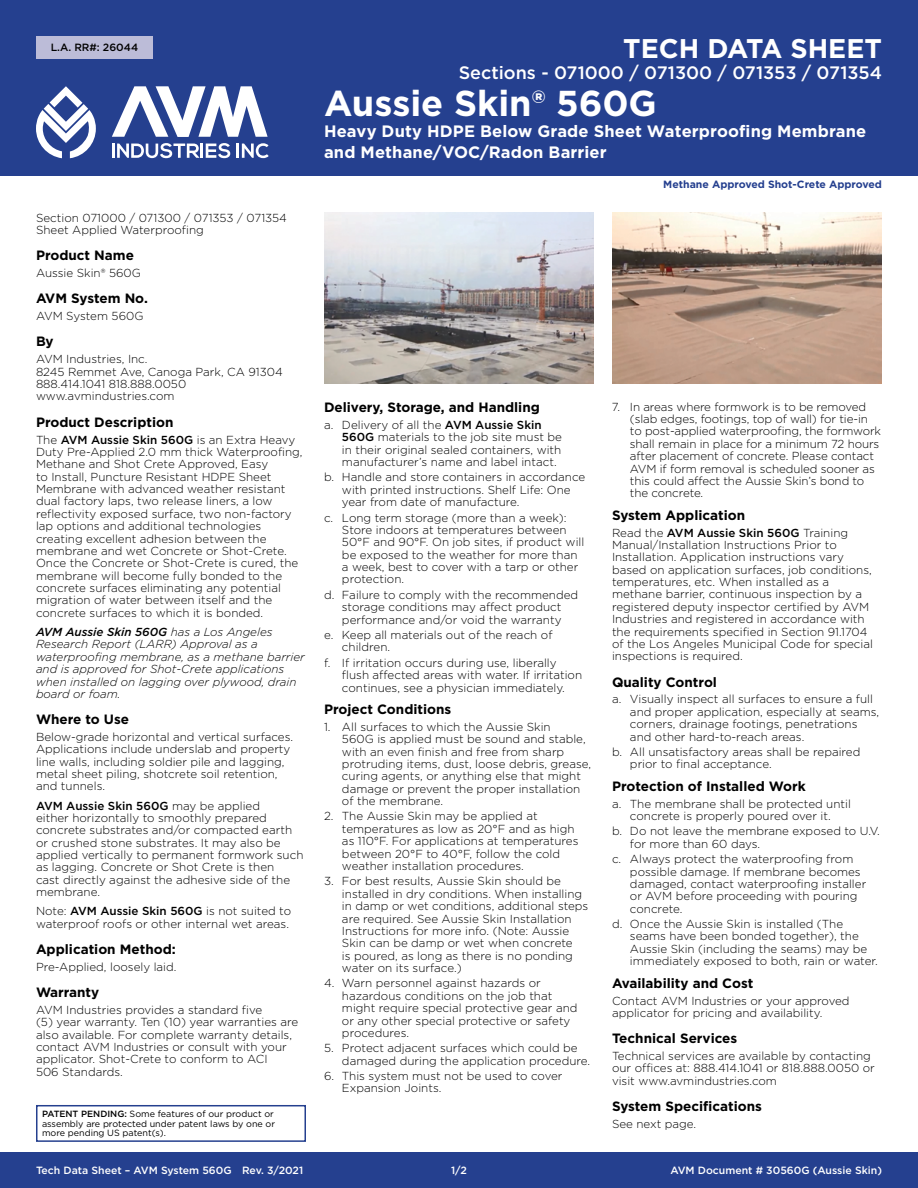
<style>
.page{position:relative;width:918px;height:1188px;background:#fff}
.page>*{position:absolute;margin:0;border:0;box-sizing:border-box;transform-origin:0 0}
.t1{font:700 36px "Gotham";color:#fff}
.t2{font:700 27px "Gotham";color:#fff}
.t3{font:500 18px "Gotham";color:#fff}
.t4{font:700 16.5px/21px "Gotham";letter-spacing:.01em;color:#fff}
.t5{font:700 13.5px "Gotham";color:#000}
.t6{font:300 11.7px/12.5px "Gotham";color:#000}
.t7{font:italic 300 11.7px/12.5px "Gotham";color:#000}
.t8{font:500 10.5px "Gotham";color:#fff}
.t9{font:700 10.5px "Gotham";color:#25408f}
.t10{font:500 10.5px "Gotham";color:#000}
.t11{font:9px/9.3px "Gotham";color:#000}
.s1{font-weight:500}
</style>
<div class="page">
<div style="left:0;top:1152px;width:918px;height:36px;background:#25408f"></div>
<img style="left:612px;top:212px;width:270px;height:171px">
<svg style="left:324px;top:212px;width:270px;height:171px"></svg>
<div style="left:0;top:0;width:918px;height:176px;background:#25408f"></div>
<svg style="left:36px;top:86px;width:60px;height:72px"></svg>
<svg style="left:242px;top:143px;width:27px;height:15px"></svg>
<hr style="left:236px;top:144px;width:3px;height:14px;background:#fff">
<svg style="left:112px;top:143px;width:118px;height:15px"></svg>
<svg style="left:112px;top:86px;width:156px;height:51px"></svg>
<div style="left:36px;top:36px;width:117px;height:22px;background:#bcbcd8"></div>
<div style="left:36px;top:1105px;width:270px;height:37px;border:2px solid #25408f"></div>
<p class="t10" style="left:51px;top:41px;width:89px">L.A. RR#: 26044</p>
<p class="t6" style="left:36px;top:211px;width:253px">Section 071000 / 071300 / 071353 / 071354<br>Sheet Applied Waterproofing</p>
<p class="t5" style="left:36px;top:246px;width:100px">Product Name</p>
<p class="t6" style="left:36px;top:266px;width:106px">Aussie Skin® 560G</p>
<p class="t5" style="left:36px;top:290px;width:113px">AVM System No.</p>
<p class="t6" style="left:36px;top:309px;width:109px">AVM System 560G</p>
<p class="t5" style="left:36px;top:333px;width:19px">By</p>
<p class="t6" style="left:36px;top:353px;width:248px">AVM Industries, Inc.<br>8245 Remmet Ave, Canoga Park, CA 91304<br>888.414.1041 818.888.0050 www.avmindustries.com</p>
<p class="t5" style="left:36px;top:413px;width:139px">Product Description</p>
<p class="t6" style="left:36px;top:433px;width:268px">The <span class="s1">AVM Aussie Skin 560G</span> is an Extra Heavy Duty Pre-Applied 2.0 mm thick Waterproofing, Methane and Shot Crete Approved, Easy<br>to Install, Puncture Resistant HDPE Sheet Membrane with advanced weather resistant dual factory laps, two release liners, a low reflectivity exposed surface, two non-factory lap options and additional technologies creating excellent adhesion between the membrane and wet Concrete or Shot-Crete.<br>Once the Concrete or Shot-Crete is cured, the membrane will become fully bonded to the concrete surfaces eliminating any potential migration of water between itself and the concrete surfaces to which it is bonded.</p>
<p class="t7" style="left:36px;top:625px;width:270px"><span class="s1">AVM Aussie Skin 560G</span> has a Los Angeles Research Report (LARR) Approval as a waterproofing membrane, as a methane barrier and is approved for Shot-Crete applications when installed on lagging over plywood, drain board or foam.</p>
<p class="t5" style="left:36px;top:710px;width:95px">Where to Use</p>
<p class="t6" style="left:36px;top:730px;width:259px">Below-grade horizontal and vertical surfaces.<br>Applications include underslab and property line walls, including soldier pile and lagging, metal sheet piling, shotcrete soil retention, and tunnels.</p>
<p class="t6" style="left:36px;top:799px;width:269px"><span class="s1">AVM Aussie Skin 560G</span> may be applied<br>either horizontally to smoothly prepared concrete substrates and/or compacted earth or crushed stone substrates. It may also be applied vertically to permanent formwork such as lagging. Concrete or Shot Crete is then<br>cast directly against the adhesive side of the membrane.</p>
<p class="t6" style="left:36px;top:905px;width:257px">Note: <span class="s1">AVM Aussie Skin 560G</span> is not suited to waterproof roofs or other internal wet areas.</p>
<p class="t5" style="left:36px;top:940px;width:141px">Application Method:</p>
<p class="t6" style="left:36px;top:960px;width:142px">Pre-Applied, loosely laid.</p>
<p class="t5" style="left:36px;top:983px;width:65px">Warranty</p>
<p class="t6" style="left:36px;top:1003px;width:264px">AVM Industries provides a standard five<br>(5) year warranty. Ten (10) year warranties are also available. For complete warranty details, contact AVM Industries or consult with your applicator. Shot-Crete to conform to ACI<br>506 Standards.</p>
<p class="t11" style="left:42px;top:1109px;width:235px"><span class="s1">PATENT PENDING:</span> Some features of our product or assembly are protected under patent laws by one or more pending US patent(s).</p>
<h2 class="t2" style="left:623px;top:30px;width:260px">TECH DATA SHEET</h2>
<h3 class="t3" style="left:459px;top:61px;width:425px">Sections - 071000 / 071300 / 071353 / 071354</h3>
<h1 class="t1" style="left:324px;top:80px;width:334px">Aussie Skin® 560G</h1>
<h3 class="t4" style="left:324px;top:121px;width:544px">Heavy Duty HDPE Below Grade Sheet Waterproofing Membrane and Methane/VOC/Radon Barrier</h3>
<p class="t9" style="left:663px;top:178px;width:220px">Methane Approved Shot‑Crete Approved</p>
<p class="t5" style="left:324px;top:398px;width:217px">Delivery, Storage, and Handling</p>
<p class="t6" style="left:342px;top:418px;width:222px;text-indent:-18px">a. Delivery of all the <span class="s1">AVM Aussie Skin 560G</span> materials to the job site must be in their original sealed containers, with manufacturer’s name and label intact.</p>
<p class="t6" style="left:342px;top:471px;width:245px;text-indent:-18px">b. Handle and store containers in accordance with printed instructions. Shelf Life: One year from date of manufacture.</p>
<p class="t6" style="left:342px;top:511px;width:244px;text-indent:-18px">c. Long term storage (more than a week):<br>Store indoors at temperatures between 50°F and 90°F. On job sites, if product will be exposed to the weather for more than a week, best to cover with a tarp or other protection.</p>
<p class="t6" style="left:324px;top:588px;width:256px;text-align:center">d. Failure to comply with the recommended storage conditions may affect product performance and/or void the warranty</p>
<p class="t6" style="left:342px;top:628px;width:212px;text-indent:-18px">e. Keep all materials out of the reach of children.</p>
<p class="t6" style="left:342px;top:656px;width:242px;text-indent:-18px">f. If irritation occurs during use, liberally flush affected areas with water. If irritation continues, see a physician immediately.</p>
<p class="t5" style="left:324px;top:700px;width:129px">Project Conditions</p>
<p class="t6" style="left:342px;top:720px;width:251px;text-indent:-18px">1. All surfaces to which the Aussie Skin<br>560G is applied must be sound and stable, with an even finish and free from sharp protruding items, dust, loose debris, grease, curing agents, or anything else that might damage or prevent the proper installation of the membrane.</p>
<p class="t6" style="left:342px;top:810px;width:238px;text-indent:-18px">2. The Aussie Skin may be applied at temperatures as low as 20°F and as high as 110°F. For applications at temperatures between 20°F to 40°F, follow the cold weather installation procedures.</p>
<p class="t6" style="left:342px;top:875px;width:248px;text-indent:-18px">3. For best results, Aussie Skin should be installed in dry conditions. When installing in damp or wet conditions, additional steps are required. See Aussie Skin Installation Instructions for more info. (Note: Aussie Skin can be damp or wet when concrete<br>is poured, as long as there is no ponding water on its surface.)</p>
<p class="t6" style="left:342px;top:977px;width:237px;text-indent:-18px">4. Warn personnel against hazards or hazardous conditions on the job that might require special protective gear and or any other special protective or safety procedures.</p>
<p class="t6" style="left:342px;top:1042px;width:250px;text-indent:-18px">5. Protect adjacent surfaces which could be damaged during the application procedure.</p>
<p class="t6" style="left:342px;top:1069px;width:222px;text-indent:-18px">6. This system must not be used to cover<br>Expansion Joints.</p>
<p class="t6" style="left:630px;top:400px;width:253px;text-indent:-18px">7. In areas where formwork is to be removed (slab edges, footings, top of wall) for tie-in to post-applied waterproofing, the formwork shall remain in place for a minimum 72 hours after placement of concrete. Please contact AVM if form removal is scheduled sooner as this could affect the Aussie Skin’s bond to the concrete.</p>
<p class="t5" style="left:612px;top:506px;width:135px">System Application</p>
<p class="t6" style="left:612px;top:526px;width:263px">Read the <span class="s1">AVM Aussie Skin 560G</span> Training Manual/Installation Instructions Prior to Installation. Application instructions vary based on application surfaces, job conditions, temperatures, etc. When installed as a methane barrier, continuous inspection by a registered deputy inspector certified by AVM Industries and registered in accordance with the requirements specified in Section 91.1704 of the Los Angeles Municipal Code for special inspections is required.</p>
<p class="t5" style="left:612px;top:673px;width:107px">Quality Control</p>
<p class="t6" style="left:630px;top:693px;width:251px;text-indent:-18px">a. Visually inspect all surfaces to ensure a full and proper application, especially at seams, corners, drainage footings, penetrations and other hard-to-reach areas.</p>
<p class="t6" style="left:630px;top:745px;width:232px;text-indent:-18px">b. All unsatisfactory areas shall be repaired prior to final acceptance.</p>
<p class="t5" style="left:612px;top:777px;width:195px">Protection of Installed Work</p>
<p class="t6" style="left:612px;top:797px;width:240px;text-align:center">a. The membrane shall be protected until concrete is properly poured over it.</p>
<p class="t6" style="left:630px;top:825px;width:251px;text-indent:-18px">b. Do not leave the membrane exposed to U.V. for more than 60 days.</p>
<p class="t6" style="left:630px;top:853px;width:238px;text-indent:-18px">c. Always protect the waterproofing from possible damage. If membrane becomes damaged, contact waterproofing installer or AVM before proceeding with pouring concrete.</p>
<p class="t6" style="left:630px;top:917px;width:249px;text-indent:-18px">d. Once the Aussie Skin is installed (The seams have been bonded together), the Aussie Skin (including the seams) may be immediately exposed to both, rain or water.</p>
<p class="t5" style="left:612px;top:974px;width:143px">Availability and Cost</p>
<p class="t6" style="left:612px;top:994px;width:239px">Contact AVM Industries or your approved applicator for pricing and availability.</p>
<p class="t5" style="left:612px;top:1029px;width:127px">Technical Services</p>
<p class="t6" style="left:612px;top:1049px;width:264px">Technical services are available by contacting our offices at: 888.414.1041 or 818.888.0050 or visit www.avmindustries.com</p>
<p class="t5" style="left:612px;top:1097px;width:151px">System Specifications</p>
<p class="t6" style="left:612px;top:1117px;width:86px">See next page.</p>
<p class="t8" style="left:36px;top:1164px;width:269px">Tech Data Sheet – AVM System 560G Rev. 3/2021</p>
<p class="t8" style="left:451px;top:1164px;width:17px">1/2</p>
<p class="t8" style="left:670px;top:1164px;width:213px">AVM Document # 30560G (Aussie Skin)</p>
</div>
